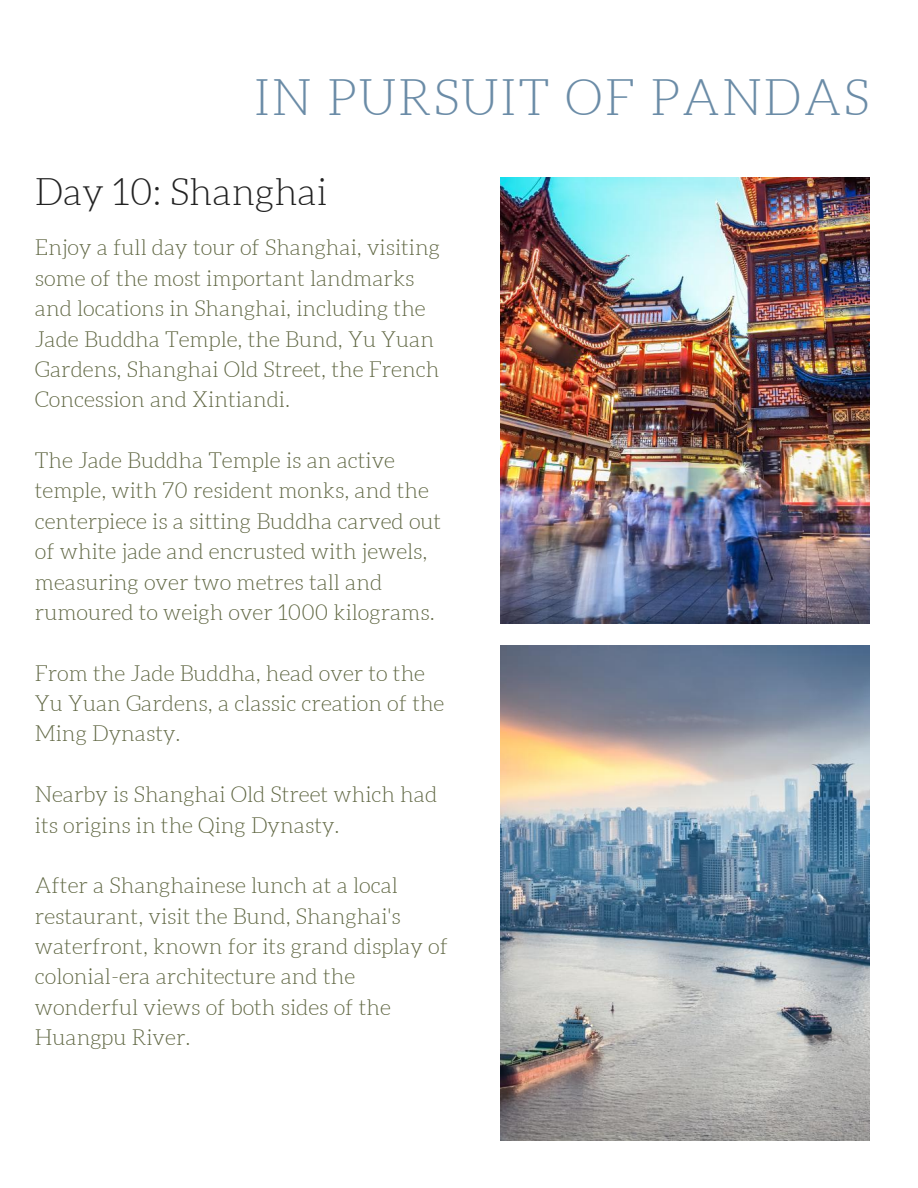
<style>
.page{position:relative;width:918px;height:1188px;background:#fff}
.page>*{position:absolute;margin:0;border:0;box-sizing:border-box;transform-origin:0 0}
.t1{font:300 49.8px "Aleo";letter-spacing:.04em;color:#6b8ca7}
.t2{font:300 37.35px "Aleo";color:#222}
.t3{font:300 21.75px/30.3px "Aleo";color:#606743}
</style>
<div class="page">
<img style="left:501px;top:646px;width:369px;height:495px">
<img style="left:501px;top:178px;width:369px;height:445px">
<h1 class="t1" style="left:254px;top:71px;width:617px">IN PURSUIT OF PANDAS</h1>
<h2 class="t2" style="left:35px;top:171px;width:294px">Day 10: Shanghai</h2>
<p class="t3" style="left:35px;top:233px;width:407px">Enjoy a full day tour of Shanghai, visiting some of the most important landmarks and locations in Shanghai, including the Jade Buddha Temple, the Bund, Yu Yuan Gardens, Shanghai Old Street, the French Concession and Xintiandi.</p>
<p class="t3" style="left:35px;top:445px;width:408px">The Jade Buddha Temple is an active temple, with 70 resident monks, and the centerpiece is a sitting Buddha carved out of white jade and encrusted with jewels, measuring over two metres tall and rumoured to weigh over 1000 kilograms.</p>
<p class="t3" style="left:35px;top:658px;width:411px">From the Jade Buddha, head over to the<br>Yu Yuan Gardens, a classic creation of the<br>Ming Dynasty.</p>
<p class="t3" style="left:35px;top:779px;width:404px">Nearby is Shanghai Old Street which had its origins in the Qing Dynasty.</p>
<p class="t3" style="left:35px;top:871px;width:415px">After a Shanghainese lunch at a local restaurant, visit the Bund, Shanghai's waterfront, known for its grand display of colonial-era architecture and the wonderful views of both sides of the Huangpu River.</p>
</div>
